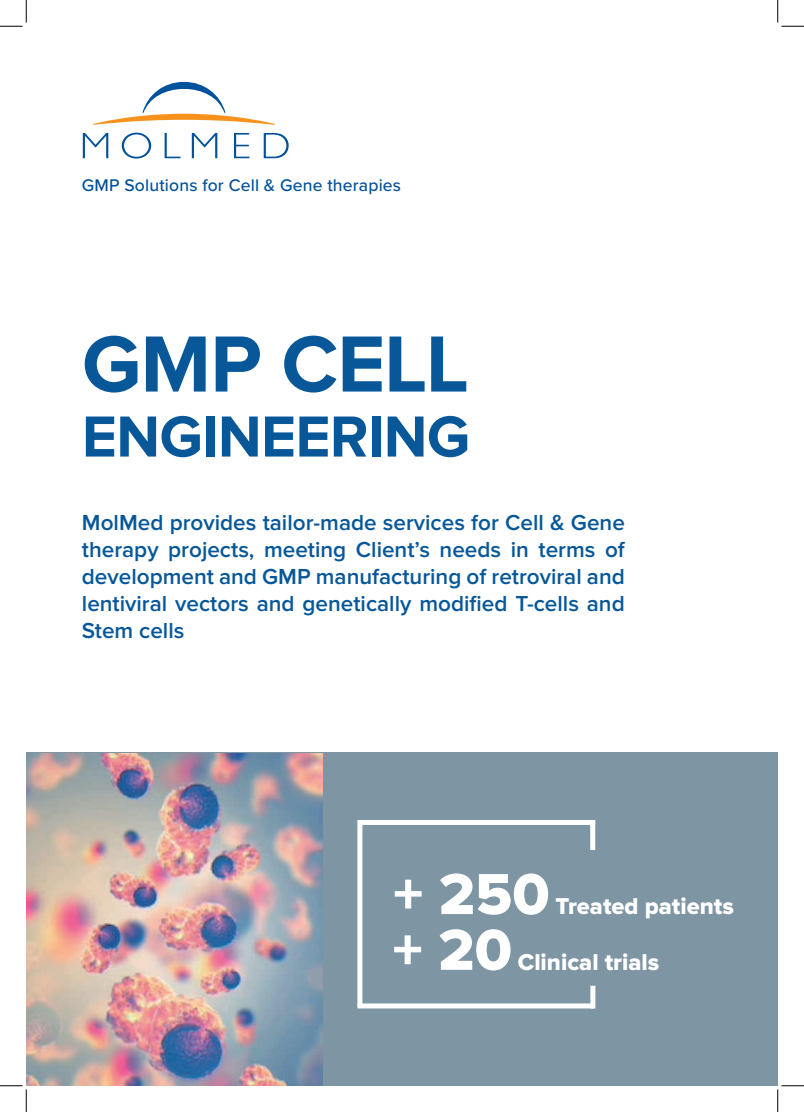
<style>
.page{position:relative;width:804px;height:1112px;background:#fff}
.page>*{position:absolute;margin:0;border:0;box-sizing:border-box;transform-origin:0 0}
.t1{font:700 82.5px "Proxima Nova";letter-spacing:-.01em;color:#075799}
.t2{font:700 60px "Proxima Nova";letter-spacing:-.01em;color:#075799}
.t3{font:60px "Proxima Nova Extrabld";color:#fff}
.t4{font:23.75px "Proxima Nova Extrabld";color:#fff}
.t5{font:600 22.5px/27px "Proxima Nova";color:#075799;text-align:justify}
.t6{font:500 17.5px "Proxima Nova";letter-spacing:.01em;color:#01519b}
</style>
<div class="page">
<svg style="left:93px;top:82px;width:182px;height:43px"></svg>
<svg style="left:83px;top:133px;width:25px;height:25px"></svg>
<svg style="left:122px;top:133px;width:29px;height:26px"></svg>
<svg style="left:165px;top:133px;width:15px;height:25px"></svg>
<svg style="left:192px;top:133px;width:25px;height:25px"></svg>
<svg style="left:234px;top:133px;width:15px;height:25px"></svg>
<svg style="left:264px;top:133px;width:25px;height:25px"></svg>
<img style="left:26px;top:754px;width:297px;height:332px">
<div style="left:323px;top:753px;width:454px;height:333px;background:#7e95a4"></div>
<div style="left:590px;top:820px;width:5px;height:30px;background:#fff"></div>
<div style="left:359px;top:820px;width:236px;height:5px;background:#fff"></div>
<div style="left:357px;top:820px;width:5px;height:186px;background:#fff"></div>
<div style="left:357px;top:1003px;width:237px;height:5px;background:#fff"></div>
<div style="left:590px;top:986px;width:5px;height:22px;background:#fff"></div>
<svg style="left:0;top:0;width:27px;height:27px"></svg>
<svg style="left:0;top:1085px;width:27px;height:27px"></svg>
<svg style="left:777px;top:0;width:27px;height:27px"></svg>
<svg style="left:777px;top:1085px;width:27px;height:27px"></svg>
<p class="t6" style="left:82px;top:175px;width:321px">GMP Solutions for Cell &amp; Gene therapies</p>
<h1 class="t1" style="left:82px;top:326px;width:388px">GMP CELL</h1>
<h2 class="t2" style="left:82px;top:409px;width:390px">ENGINEERING</h2>
<p class="t5" style="left:82px;top:510px;width:544px">MolMed provides tailor-made services for Cell &amp; Gene therapy projects, meeting Client’s needs in terms of development and GMP manufacturing of retroviral and lentiviral vectors and genetically modified T-cells and Stem cells</p>
<h2 class="t3" style="left:393px;top:867px;width:158px">+ 250</h2>
<p class="t4" style="left:555px;top:895px;width:180px">Treated patients</p>
<h2 class="t3" style="left:392px;top:922px;width:121px">+ 20</h2>
<p class="t4" style="left:518px;top:951px;width:143px">Clinical trials</p>
</div>
